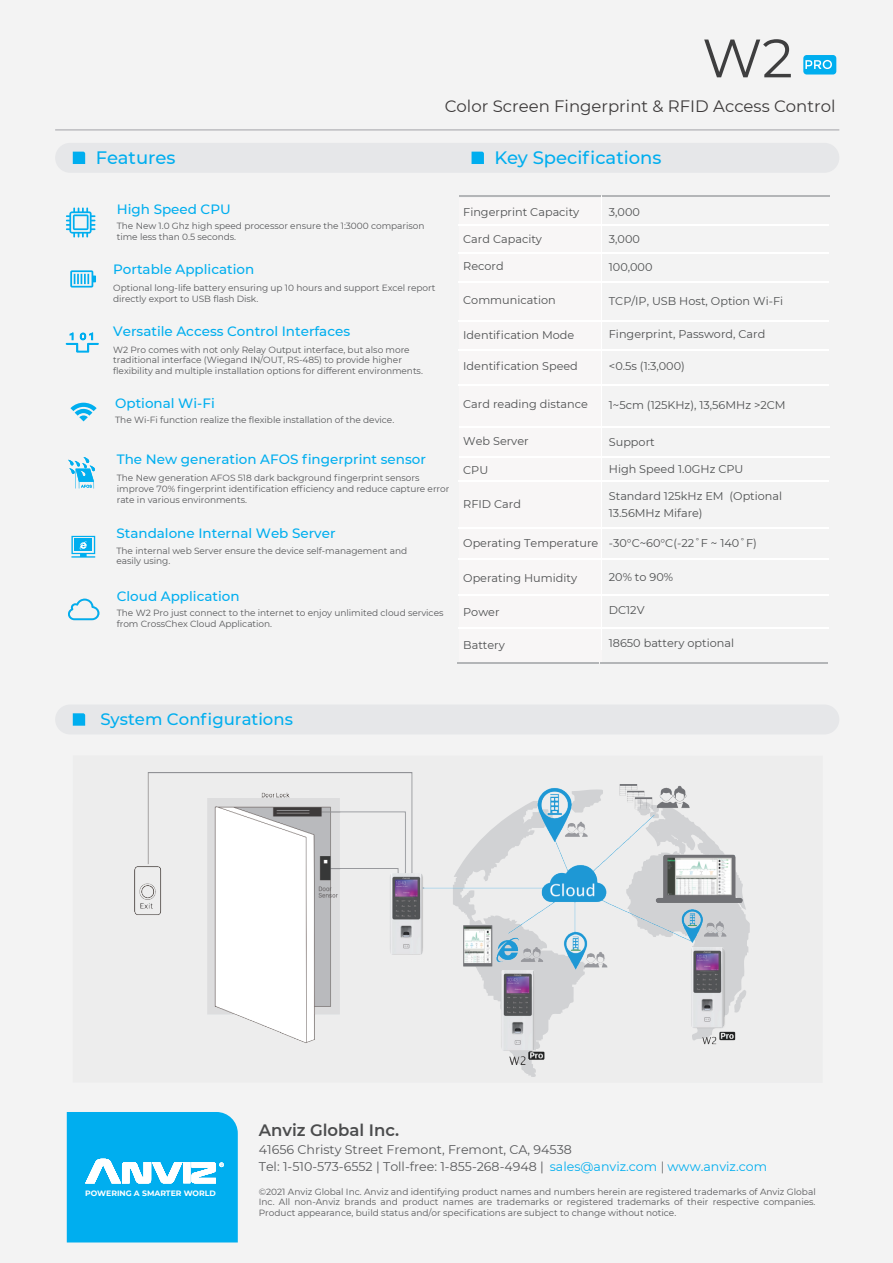
<style>
.page{position:relative;width:893px;height:1263px;background:#f3f3f3}
.page>*{position:absolute;margin:0;border:0;box-sizing:border-box;transform-origin:0 0}
.t1{font:54px "Montserrat";color:#3e3e3f}
.t2{font:500 18px "Montserrat";color:#00aeef}
.t3{font:16.5px "Montserrat";color:#3d3a3a}
.t4{font:500 16.5px "Montserrat";color:#00aeef}
.t5{font:600 16.5px "Montserrat";color:#4b4c4d}
.t6{font:500 13.5px "Montserrat";color:#00aeef}
.t7{font:12.6px/16.5px "Montserrat";color:#57585a}
.t8{font:11.25px/16.5px "Montserrat";color:#4e5051}
.t9{font:9px/10.8px "Montserrat";letter-spacing:-.005em;color:#57585a}
.t10{font:700 7.8px "Montserrat";color:#fff}
.s1{color:#00aeef}
.s2{color:#686a6d}
</style>
<div class="page">
<div style="left:55px;top:704px;width:784px;height:30px;background:#e6e7e9;border-radius:15px"></div>
<hr style="left:55px;top:129px;width:784px;height:2px;background:#bcbdc0">
<div style="left:55px;top:143px;width:784px;height:30px;background:#e6e7e9;border-radius:15px"></div>
<svg style="left:73px;top:152px;width:12px;height:12px"></svg>
<svg style="left:472px;top:152px;width:12px;height:12px"></svg>
<svg style="left:73px;top:713px;width:12px;height:13px"></svg>
<svg style="left:803px;top:55px;width:33px;height:20px"></svg>
<div style="left:73px;top:755px;width:750px;height:328px;background:#ededed"></div>
<svg style="left:743px;top:900px;width:7px;height:38px"></svg>
<hr style="left:601px;top:252px;width:228px;height:2px;background:#fff">
<hr style="left:601px;top:281px;width:228px;height:1px;background:#fff">
<hr style="left:601px;top:320px;width:228px;height:1px;background:#fff">
<hr style="left:601px;top:349px;width:228px;height:2px;background:#fff">
<hr style="left:602px;top:427px;width:228px;height:1px;background:#fff">
<hr style="left:601px;top:480px;width:228px;height:2px;background:#fff">
<hr style="left:601px;top:527px;width:228px;height:1px;background:#fff">
<hr style="left:601px;top:558px;width:228px;height:2px;background:#fff">
<hr style="left:601px;top:594px;width:228px;height:2px;background:#fff">
<hr style="left:601px;top:627px;width:228px;height:2px;background:#fff">
<hr style="left:459px;top:195px;width:141px;height:2px;background:#b3b5b7">
<hr style="left:602px;top:195px;width:228px;height:2px;background:#b3b5b7">
<hr style="left:601px;top:225px;width:228px;height:1px;background:#fff">
<div style="left:459px;top:198px;width:143px;height:465px;background:#f8f6f6"></div>
<hr style="left:601px;top:384px;width:228px;height:1px;background:#fff">
<hr style="left:601px;top:196px;width:1px;height:454px;background:#fff">
<hr style="left:602px;top:456px;width:228px;height:2px;background:#fff">
<hr style="left:458px;top:252px;width:143px;height:2px;background:#fff">
<hr style="left:458px;top:281px;width:143px;height:1px;background:#fff">
<hr style="left:458px;top:320px;width:143px;height:1px;background:#fff">
<hr style="left:458px;top:349px;width:143px;height:2px;background:#fff">
<hr style="left:458px;top:480px;width:143px;height:2px;background:#fff">
<hr style="left:458px;top:527px;width:143px;height:1px;background:#fff">
<hr style="left:458px;top:558px;width:143px;height:2px;background:#fff">
<hr style="left:458px;top:594px;width:143px;height:2px;background:#fff">
<hr style="left:458px;top:627px;width:143px;height:2px;background:#fff">
<hr style="left:601px;top:662px;width:227px;height:1px;background:#b3b5b7">
<hr style="left:458px;top:662px;width:141px;height:1px;background:#b3b5b7">
<hr style="left:458px;top:225px;width:143px;height:1px;background:#fff">
<hr style="left:458px;top:384px;width:143px;height:1px;background:#fff">
<hr style="left:459px;top:427px;width:142px;height:1px;background:#fff">
<hr style="left:460px;top:456px;width:142px;height:2px;background:#fff">
<img style="left:135px;top:773px;width:608px;height:291px">
<svg style="left:66px;top:207px;width:29px;height:30px"></svg>
<svg style="left:70px;top:270px;width:26px;height:18px"></svg>
<svg style="left:70px;top:403px;width:27px;height:18px"></svg>
<svg style="left:71px;top:536px;width:24px;height:22px"></svg>
<svg style="left:68px;top:599px;width:31px;height:21px"></svg>
<img style="left:356px;top:865px;width:99px;height:99px">
<img style="left:468px;top:961px;width:99px;height:99px">
<img style="left:657px;top:938px;width:92px;height:100px">
<svg style="left:67px;top:1112px;width:171px;height:130px;background:#18b5f0"></svg>
<svg style="left:68px;top:457px;width:27px;height:31px"></svg>
<svg style="left:65px;top:332px;width:34px;height:21px"></svg>
<h1 class="t1" style="left:702px;top:21px;width:92px">W2</h1>
<h3 class="t3" style="left:445px;top:95px;width:392px">Color Screen Fingerprint &amp; RFID Access Control</h3>
<h2 class="t2" style="left:96px;top:145px;width:81px">Features</h2>
<h2 class="t2" style="left:494px;top:145px;width:169px">Key Specifications</h2>
<h3 class="t6" style="left:117px;top:200px;width:116px">High Speed CPU</h3>
<p class="t9" style="left:117px;top:220px;width:309px">The New 1.0 Ghz high speed processor ensure the 1:3000 comparison time less than 0.5 seconds.</p>
<h3 class="t6" style="left:113px;top:260px;width:143px">Portable Application</h3>
<p class="t9" style="left:113px;top:282px;width:324px">Optional long-life battery ensuring up 10 hours and support Excel report directly export to USB flash Disk.</p>
<h3 class="t6" style="left:113px;top:321px;width:238px">Versatile Access Control Interfaces</h3>
<p class="t9" style="left:113px;top:344px;width:311px">W2 Pro comes with not only Relay Output interface, but also more traditional interface (Wiegand IN/OUT, RS-485) to provide higher flexibility and multiple installation options for different environments.</p>
<h3 class="t6" style="left:115px;top:394px;width:101px">Optional Wi-Fi</h3>
<p class="t9" style="left:115px;top:414px;width:281px">The Wi-Fi function realize the flexible installation of the device.</p>
<h3 class="t6" style="left:117px;top:450px;width:311px">The New generation AFOS fingerprint sensor</h3>
<p class="t9" style="left:117px;top:472px;width:334px">The New generation AFOS 518 dark background fingerprint sensors improve 70% fingerprint identification efficiency and reduce capture error rate in various environments.</p>
<h3 class="t6" style="left:116px;top:524px;width:221px">Standalone Internal Web Server</h3>
<p class="t9" style="left:116px;top:545px;width:292px">The internal web Server ensure the device self-management and easily using.</p>
<h3 class="t6" style="left:117px;top:587px;width:124px">Cloud Application</h3>
<p class="t9" style="left:117px;top:607px;width:328px">The W2 Pro just connect to the internet to enjoy unlimited cloud services from CrossChex Cloud Application.</p>
<p class="t8" style="left:463px;top:203px;width:118px">Fingerprint Capacity</p>
<p class="t8" style="left:463px;top:230px;width:80px">Card Capacity</p>
<p class="t8" style="left:463px;top:257px;width:42px">Record</p>
<p class="t8" style="left:463px;top:292px;width:94px">Communication</p>
<p class="t8" style="left:463px;top:326px;width:113px">Identification Mode</p>
<p class="t8" style="left:463px;top:358px;width:116px">Identification Speed</p>
<p class="t8" style="left:463px;top:395px;width:126px">Card reading distance</p>
<p class="t8" style="left:463px;top:433px;width:67px">Web Server</p>
<p class="t8" style="left:463px;top:461px;width:27px">CPU</p>
<p class="t8" style="left:463px;top:496px;width:59px">RFID Card</p>
<p class="t8" style="left:463px;top:535px;width:137px">Operating Temperature</p>
<p class="t8" style="left:463px;top:569px;width:115px">Operating Humidity</p>
<p class="t8" style="left:463px;top:604px;width:38px">Power</p>
<p class="t8" style="left:463px;top:637px;width:43px">Battery</p>
<p class="t8" style="left:609px;top:203px;width:33px">3,000</p>
<p class="t8" style="left:609px;top:231px;width:33px">3,000</p>
<p class="t8" style="left:609px;top:258px;width:45px">100,000</p>
<p class="t8" style="left:609px;top:293px;width:176px">TCP/IP, USB Host, Option Wi-Fi</p>
<p class="t8" style="left:609px;top:326px;width:158px">Fingerprint, Password, Card</p>
<p class="t8" style="left:609px;top:357px;width:78px">&lt;0.5s (1:3,000)</p>
<p class="t8" style="left:609px;top:396px;width:178px">1~5cm (125KHz), 13,56MHz &gt;2CM</p>
<p class="t8" style="left:609px;top:434px;width:47px">Support</p>
<p class="t8" style="left:609px;top:461px;width:136px">High Speed 1.0GHz CPU</p>
<p class="t8" style="left:609px;top:488px;width:175px">Standard 125kHz EM (Optional<br>13.56MHz Mifare)</p>
<p class="t8" style="left:609px;top:534px;width:149px">-30°C~60°C(-22˚F ~ 140˚F)</p>
<p class="t8" style="left:609px;top:569px;width:66px">20% to 90%</p>
<p class="t8" style="left:609px;top:602px;width:37px">DC12V</p>
<p class="t8" style="left:609px;top:635px;width:127px">18650 battery optional</p>
<h3 class="t4" style="left:100px;top:707px;width:194px">System Configurations</h3>
<p class="t10" style="left:85px;top:1187px;width:132px">POWERING A SMARTER WORLD</p>
<h3 class="t5" style="left:259px;top:1118px;width:142px">Anviz Global Inc.</h3>
<h3 class="t7" style="left:259px;top:1141px;width:510px">41656 Christy Street Fremont, Fremont, CA, 94538<br>Tel: 1-510-573-6552 | Toll-free: 1-855-268-4948 | <span class="s1">sales@anviz.com</span> <span class="s2">|</span> <span class="s1">www.anviz.com</span></h3>
<p class="t9" style="left:259px;top:1186px;width:558px;text-align:justify">©2021 Anviz Global Inc. Anviz and identifying product names and numbers herein are registered trademarks of Anviz Global Inc. All non-Anviz brands and product names are trademarks or registered trademarks of their respective companies.<br>Product appearance, build status and/or specifications are subject to change without notice.</p>
</div>
